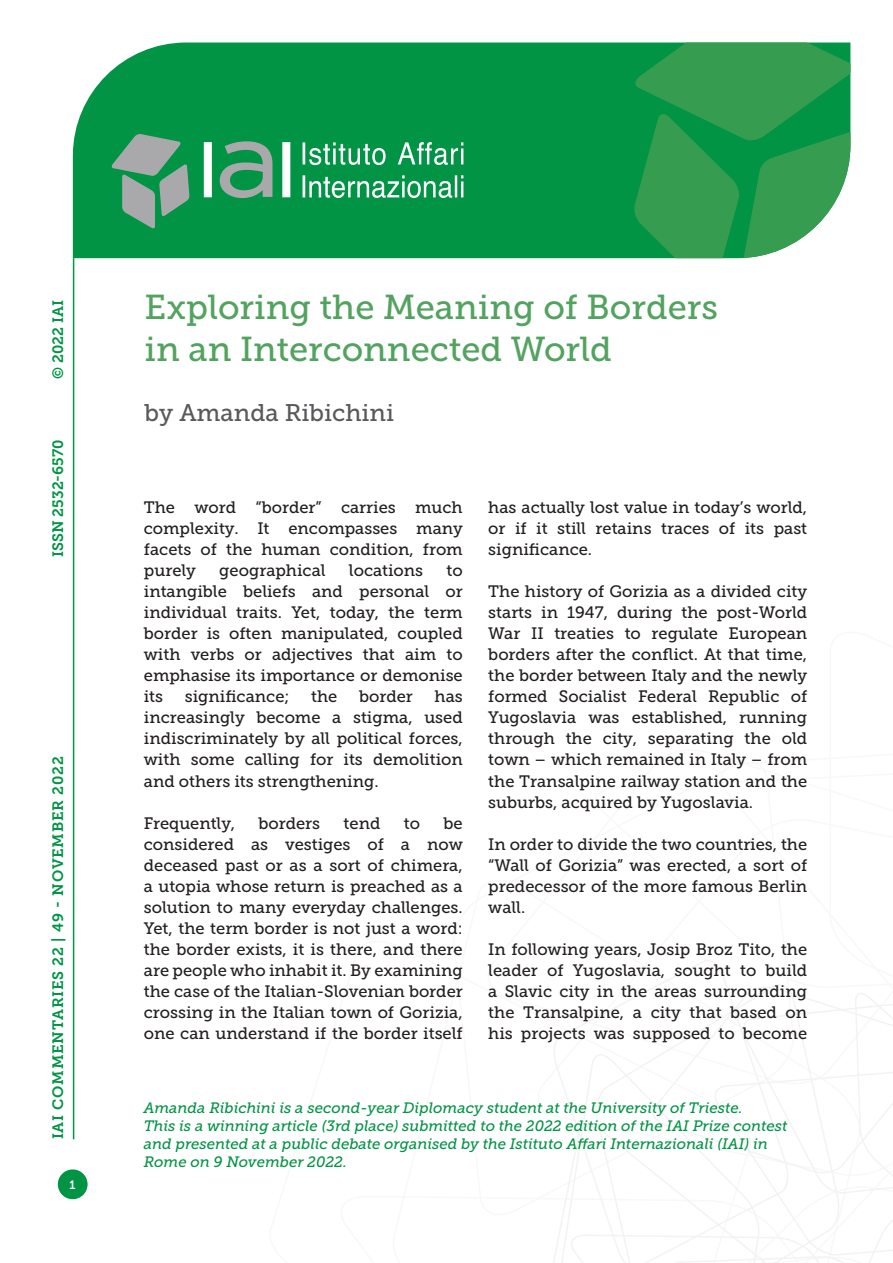
<style>
.page{position:relative;width:893px;height:1263px;background:#fff}
.page>*{position:absolute;margin:0;border:0;box-sizing:border-box;transform-origin:0 0}
.Titolo_Copertina{font:34.5px "Museo Slab 500";color:#52a35f}
.Autori_copertina{font:24px "Museo Slab 500";color:#58595b}
.Testo{font:16.5px/21px "Museo Slab 500";color:#231f20;text-align:justify}
.t1{font:italic 15px/18px "Museo Slab 500";color:#009444}
.t2{font:15px "Museo Slab 700";letter-spacing:.05em;color:#009444}
.t3{font:15px "Museo Slab 700";color:#009444}
.t4{font:12px "Museo Slab 700";color:#fff}
</style>
<div class="page">
<svg style="left:553px;top:960px;width:340px;height:303px"></svg>
<hr style="left:73px;top:258px;width:1px;height:881px;background:#009444">
<div style="left:73px;top:43px;width:560px;height:215px;background:#009444"></div>
<svg style="left:633px;top:43px;width:217px;height:215px;background:#329f56"></svg>
<svg style="left:303px;top:142px;width:160px;height:56px;background:#3fae72"></svg>
<svg style="left:111px;top:134px;width:79px;height:95px;background:#5a9e7a"></svg>
<svg style="left:204px;top:141px;width:86px;height:57px"></svg>
<div style="left:58px;top:1169px;width:30px;height:30px;background:#009444;border-radius:50%"></div>
<p class="t2" style="left:50px;top:379px;width:80px;rotate:-90deg">© 2022 IAI</p>
<p class="t3" style="left:50px;top:557px;width:119px;rotate:-90deg">ISSN 2532-6570</p>
<p class="t2" style="left:50px;top:1139px;width:384px;rotate:-90deg">IAI COMMENTARIES 22 | 49 - NOVEMBER 2022</p>
<p class="t4" style="left:70px;top:1178px;width:8px">1</p>
<p class="Titolo_Copertina" style="left:145px;top:288px;width:575px">Exploring the Meaning of Borders</p>
<p class="Titolo_Copertina" style="left:145px;top:330px;width:469px">in an Interconnected World</p>
<p class="Autori_copertina" style="left:145px;top:399px;width:251px">by Amanda Ribichini</p>
<p class="Testo" style="left:144px;top:497px;width:320px">The word “border” carries much complexity. It encompasses many facets of the human condition, from purely</p>
<p class="Testo" style="left:219px;top:560px;width:108px">geographical</p>
<p class="Testo" style="left:349px;top:560px;width:76px">locations</p>
<p class="Testo" style="left:144px;top:560px;width:320px;text-indent:303px">to intangible beliefs and personal or individual traits. Yet, today, the term border is often manipulated, coupled with verbs or adjectives that aim to emphasise its importance or demonise its</p>
<p class="Testo" style="left:185px;top:686px;width:106px">significance;</p>
<p class="Testo" style="left:311px;top:686px;width:28px">the</p>
<p class="Testo" style="left:359px;top:686px;width:55px">border</p>
<p class="Testo" style="left:144px;top:686px;width:320px;text-indent:291px">has increasingly become a stigma, used indiscriminately by all political forces, with some calling for its demolition and others its strengthening.</p>
<p class="Testo" style="left:144px;top:812px;width:93px">Frequently,</p>
<p class="Testo" style="left:258px;top:812px;width:63px">borders</p>
<p class="Testo" style="left:344px;top:812px;width:38px">tend</p>
<p class="Testo" style="left:404px;top:812px;width:18px">to</p>
<p class="Testo" style="left:144px;top:812px;width:320px;text-indent:300px">be considered as vestiges of a now deceased past or as a sort of chimera, a utopia whose return is preached as a solution to many everyday challenges.<br>Yet, the term border is not just a word: the border exists, it is there, and there are people who inhabit it. By examining the case of the Italian-Slovenian border crossing in the Italian town of Gorizia, one can understand if the border itself</p>
<p class="Testo" style="left:488px;top:497px;width:320px">has actually lost value in today’s world, or if it still retains traces of its past significance.</p>
<p class="Testo" style="left:488px;top:581px;width:320px">The history of Gorizia as a divided city starts in 1947, during the post-World War II treaties to regulate European borders after the conflict. At that time, the border between Italy and the newly formed Socialist Federal Republic of Yugoslavia was established, running through the city, separating the old town – which remained in Italy – from the Transalpine railway station and the suburbs, acquired by Yugoslavia.</p>
<p class="Testo" style="left:488px;top:833px;width:320px">In order to divide the two countries, the “Wall of Gorizia” was erected, a sort of predecessor of the more famous Berlin wall.</p>
<p class="Testo" style="left:488px;top:938px;width:320px">In following years, Josip Broz Tito, the leader of Yugoslavia, sought to build a Slavic city in the areas surrounding the Transalpine, a city that based on his projects was supposed to become</p>
<p class="t1" style="left:144px;top:1098px;width:600px">Amanda Ribichini is a second-year Diplomacy student at the University of Trieste.</p>
<p class="t1" style="left:144px;top:1116px;width:645px">This is a winning article (3rd place) submitted to the 2022 edition of the IAI Prize contest and presented at a public debate organised by the Istituto Affari Internazionali (IAI) in<br>Rome on 9 November 2022.</p>
</div>
